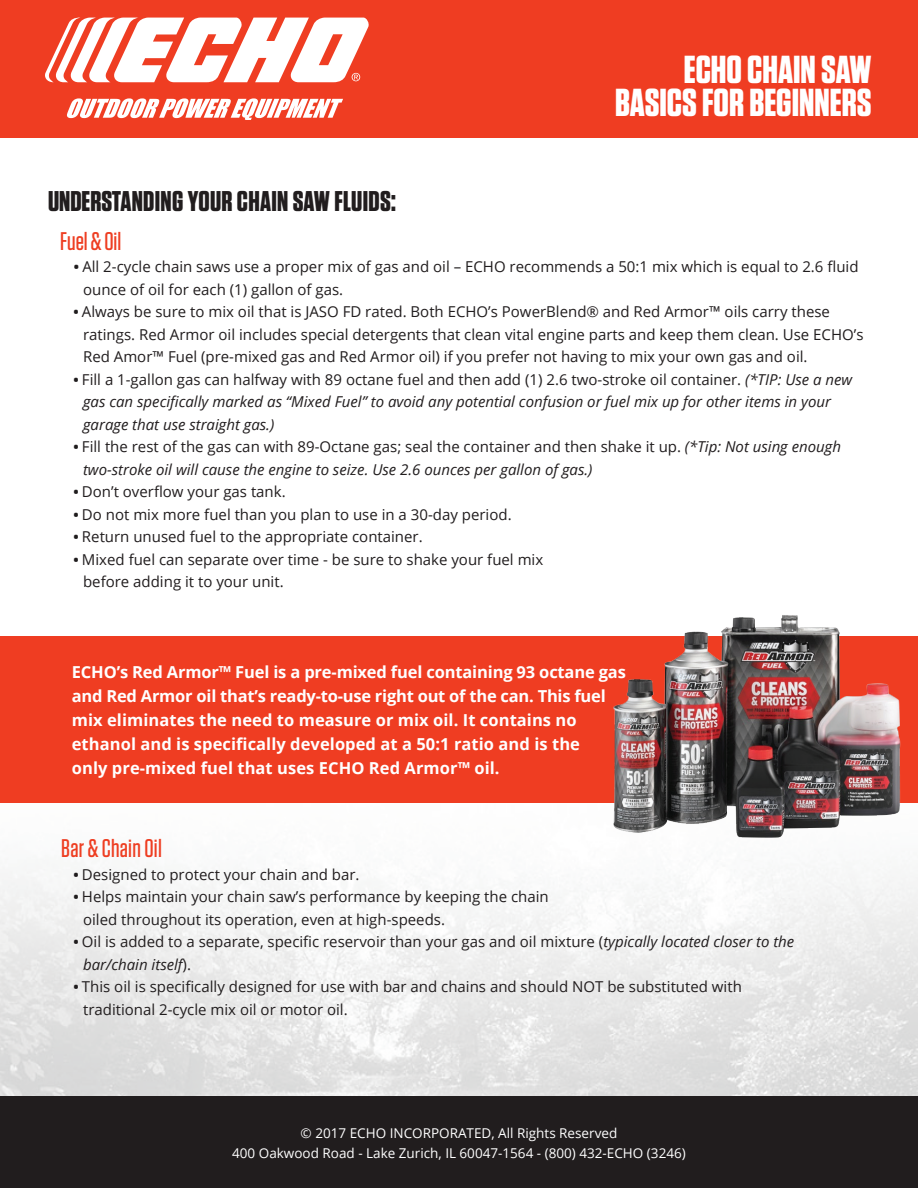
<style>
.page{position:relative;width:918px;height:1188px;background:#fff}
.page>*{position:absolute;margin:0;border:0;box-sizing:border-box;transform-origin:0 0}
.t1{font:700 39px/32.7px "Tungsten";color:#fff;text-align:right}
.t2{font:700 28.5px "Tungsten";letter-spacing:.01em;color:#211d1e}
.t3{font:500 25.5px "Tungsten";letter-spacing:.01em;color:#ee3e22}
.t4{font:700 16.5px/24px "Open Sans";letter-spacing:.005em;color:#fff}
.t5{font:15px/22.5px "Open Sans";color:#211d1e}
.t6{font:italic 15px/22.5px "Open Sans";color:#211d1e}
.t7{font:13.5px/19.5px "Open Sans";color:#fff;text-align:center}
.s1{font-family:"United Sans Reg";font-weight:900;color:#1f1c1d}
.s2{font-family:"United Sans Reg";font-weight:900;font-style:normal;color:#1f1c1d}
.s3{font-style:normal}
.s4{font-style:italic}
</style>
<div class="page">
<img style="left:0;top:802px;width:918px;height:294px">
<div style="left:0;top:636px;width:918px;height:166px;background:#ef3d22"></div>
<div style="left:0;top:0;width:918px;height:138px;background:#ef3d22"></div>
<svg style="left:45px;top:18px;width:324px;height:64px"></svg>
<svg style="left:67px;top:98px;width:276px;height:22px"></svg>
<div style="left:0;top:1096px;width:918px;height:92px;background:#211d1e"></div>
<img style="left:604px;top:615px;width:308px;height:234px">
<h1 class="t1" style="left:615px;top:54px;width:258px">ECHO CHAIN SAW<br>BASICS FOR BEGINNERS</h1>
<h2 class="t2" style="left:48px;top:186px;width:349px">UNDERSTANDING YOUR CHAIN SAW FLUIDS:</h2>
<h3 class="t3" style="left:60px;top:228px;width:63px">Fuel &amp; Oil</h3>
<p class="t5" style="left:83px;top:255px;width:777px;text-indent:-9px"><span class="s1">•</span> All 2-cycle chain saws use a proper mix of gas and oil – ECHO recommends a 50:1 mix which is equal to 2.6 fluid ounce of oil for each (1) gallon of gas.</p>
<p class="t5" style="left:83px;top:300px;width:782px;text-indent:-9px"><span class="s1">•</span> Always be sure to mix oil that is JASO FD rated. Both ECHO’s PowerBlend® and Red Armor™ oils carry these ratings. Red Armor oil includes special detergents that clean vital engine parts and keep them clean. Use ECHO’s<br>Red Amor™ Fuel (pre-mixed gas and Red Armor oil) if you prefer not having to mix your own gas and oil.</p>
<p class="t6" style="left:83px;top:368px;width:771px;text-indent:-9px"><span class="s2">•</span> <span class="s3">Fill a 1-gallon gas can halfway with 89 octane fuel and then add (1) 2.6 two-stroke oil container.</span> (*TIP: Use a new gas can specifically marked as “Mixed Fuel” to avoid any potential confusion or fuel mix up for other items in your garage that use straight gas.)</p>
<p class="t6" style="left:83px;top:435px;width:759px;text-indent:-9px"><span class="s2">•</span> <span class="s3">Fill the rest of the gas can with 89-Octane gas; seal the container and then shake it up.</span> (*Tip: Not using enough two-stroke oil will cause the engine to seize. Use 2.6 ounces per gallon of gas.)</p>
<p class="t5" style="left:74px;top:480px;width:213px"><span class="s1">•</span> Don’t overflow your gas tank.</p>
<p class="t5" style="left:74px;top:503px;width:439px"><span class="s1">•</span> Do not mix more fuel than you plan to use in a 30-day period.</p>
<p class="t5" style="left:74px;top:525px;width:350px"><span class="s1">•</span> Return unused fuel to the appropriate container.</p>
<p class="t5" style="left:83px;top:548px;width:462px;text-indent:-9px"><span class="s1">•</span> Mixed fuel can separate over time - be sure to shake your fuel mix before adding it to your unit.</p>
<p class="t4" style="left:72px;top:659px;width:556px">ECHO’s Red Armor™ Fuel is a pre-mixed fuel containing 93 octane gas and Red Armor oil that’s ready-to-use right out of the can. This fuel mix eliminates the need to measure or mix oil. It contains no ethanol and is specifically developed at a 50:1 ratio and is the<br>only pre-mixed fuel that uses ECHO Red Armor™ oil.</p>
<h3 class="t3" style="left:61px;top:835px;width:102px">Bar &amp; Chain Oil</h3>
<p class="t5" style="left:74px;top:863px;width:287px"><span class="s1">•</span> Designed to protect your chain and bar.</p>
<p class="t5" style="left:83px;top:885px;width:467px;text-indent:-9px"><span class="s1">•</span> Helps maintain your chain saw’s performance by keeping the chain oiled throughout its operation, even at high-speeds.</p>
<p class="t5" style="left:83px;top:930px;width:713px;text-indent:-9px"><span class="s1">•</span> Oil is added to a separate, specific reservoir than your gas and oil mixture (<span class="s4">typically located closer to the bar/chain itself</span>).</p>
<p class="t5" style="left:83px;top:975px;width:660px;text-indent:-9px"><span class="s1">•</span> This oil is specifically designed for use with bar and chains and should NOT be substituted with traditional 2-cycle mix oil or motor oil.</p>
<p class="t7" style="left:232px;top:1123px;width:455px">© 2017 ECHO INCORPORATED, All Rights Reserved<br>400 Oakwood Road - Lake Zurich, IL 60047-1564 - (800) 432-ECHO (3246)</p>
</div>
